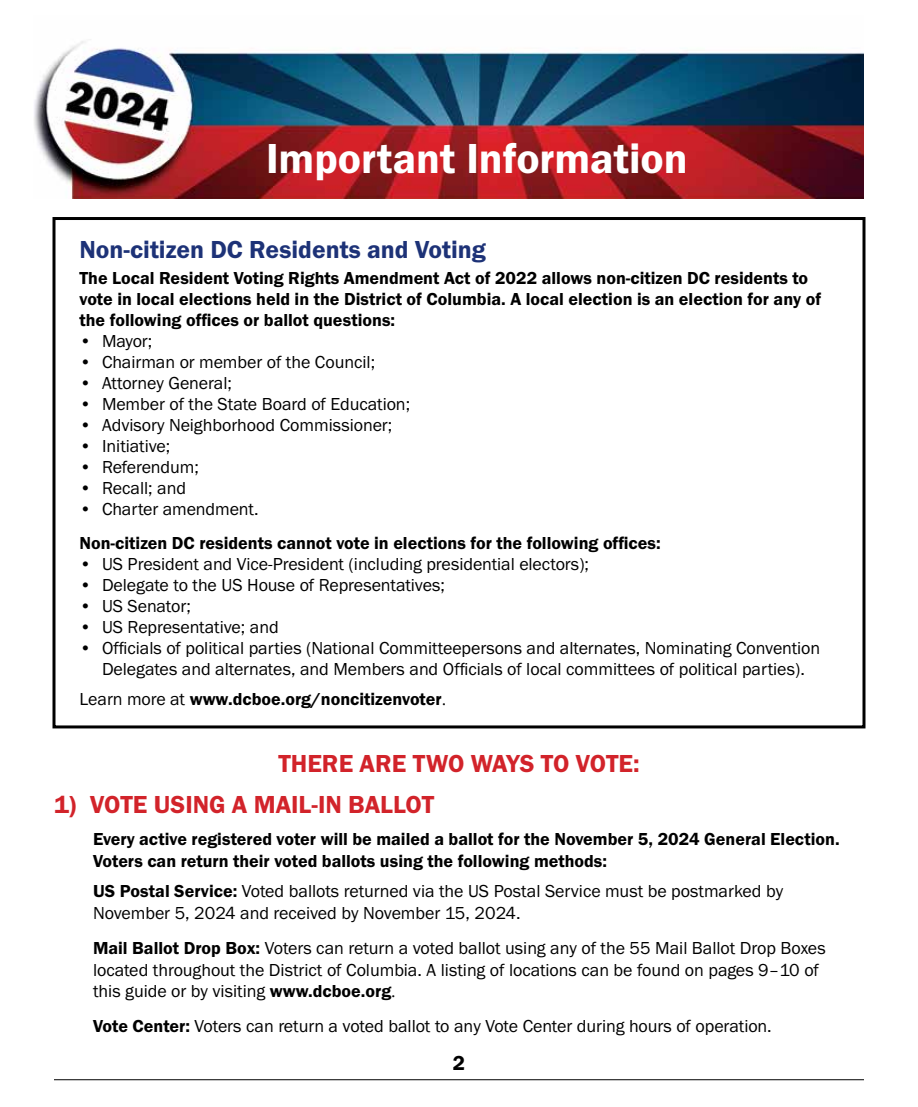
<style>
.page{position:relative;width:918px;height:1107px;background:#fff}
.page>*{position:absolute;margin:0;border:0;box-sizing:border-box;transform-origin:0 0}
.t1{font:600 43.5px "Franklin Gothic FS";color:#fff}
.t2{font:600 25.5px "Franklin Gothic FS";color:#d2232a}
.t3{font:600 25.5px "Franklin Gothic FS";color:#1d3277}
.t4{font:600 21px "Franklin Gothic FS";color:#000}
.t5{font:18px/21.6px "Franklin Gothic FS";letter-spacing:-.005em;color:#000}
.t6{font:600 18px/21px "Franklin Gothic FS";color:#000}
.s1{font-weight:400}
.s2{font-family:"Adobe Garamond Pro";font-weight:400}
.s3{font-weight:600}
.s4{font-family:"Adobe Garamond Pro"}
</style>
<div class="page">
<div style="left:52px;top:217px;width:814px;height:511px;border:3px solid #000"></div>
<hr style="left:54px;top:1079px;width:810px;height:1px;background:#000">
<img style="left:34px;top:41px;width:830px;height:157px">
<h1 class="t1" style="left:266px;top:134px;width:423px">Important Information</h1>
<h2 class="t3" style="left:80px;top:236px;width:408px">Non-citizen DC Residents and Voting</h2>
<p class="t6" style="left:80px;top:267px;width:743px">The Local Resident Voting Rights Amendment Act of 2022 allows non-citizen DC residents to vote in local elections held in the District of Columbia. A local election is an election for any of the following offices or ballot questions:</p>
<p class="t5" style="left:80px;top:330px;width:74px">• Mayor;</p>
<p class="t5" style="left:80px;top:351px;width:297px">• Chairman or member of the Council;</p>
<p class="t5" style="left:80px;top:372px;width:154px">• Attorney General;</p>
<p class="t5" style="left:80px;top:393px;width:332px">• Member of the State Board of Education;</p>
<p class="t5" style="left:80px;top:414px;width:314px">• Advisory Neighborhood Commissioner;</p>
<p class="t5" style="left:80px;top:435px;width:92px">• Initiative;</p>
<p class="t5" style="left:80px;top:456px;width:121px">• Referendum;</p>
<p class="t5" style="left:80px;top:477px;width:108px">• Recall; and</p>
<p class="t5" style="left:80px;top:498px;width:181px">• Charter amendment.</p>
<p class="t6" style="left:80px;top:533px;width:583px">Non-citizen DC residents cannot vote in elections for the following offices:</p>
<p class="t5" style="left:80px;top:554px;width:511px">• US President and Vice-President (including presidential electors);</p>
<p class="t5" style="left:80px;top:575px;width:367px">• Delegate to the US House of Representatives;</p>
<p class="t5" style="left:80px;top:596px;width:113px">• US Senator;</p>
<p class="t5" style="left:80px;top:617px;width:201px">• US Representative; and</p>
<p class="t5" style="left:80px;top:638px;width:742px;line-height:21px;text-align:center">• Officials of political parties (National Committeepersons and alternates, Nominating Convention<br>Delegates and alternates, and Members and Officials of local committees of political parties).</p>
<p class="t6" style="left:80px;top:689px;width:368px"><span class="s1">Learn more at</span> www.dcboe.org/noncitizenvoter<span class="s2">.</span></p>
<h2 class="t2" style="left:278px;top:749px;width:363px">THERE ARE TWO WAYS TO VOTE:</h2>
<h2 class="t2" style="left:54px;top:790px;width:382px">1) VOTE USING A MAIL-IN BALLOT</h2>
<p class="t6" style="left:93px;top:828px;width:748px;line-height:21.6px">Every active registered voter will be mailed a ballot for the November 5, 2024 General Election.<br>Voters can return their voted ballots using the following methods:</p>
<p class="t5" style="left:93px;top:881px;width:692px"><span class="s3">US Postal Service:</span> Voted ballots returned via the US Postal Service must be postmarked by<br>November 5, 2024 and received by November 15, 2024.</p>
<p class="t5" style="left:93px;top:937px;width:734px"><span class="s3">Mail Ballot Drop Box:</span> Voters can return a voted ballot using any of the 55 Mail Ballot Drop Boxes located throughout the District of Columbia. A listing of locations can be found on pages 9–10 of this guide or by visiting <span class="s3">www.dcboe.org</span><span class="s4">.</span></p>
<p class="t5" style="left:93px;top:1016px;width:680px"><span class="s3">Vote Center:</span> Voters can return a voted ballot to any Vote Center during hours of operation.</p>
<p class="t4" style="left:453px;top:1052px;width:14px">2</p>
</div>
